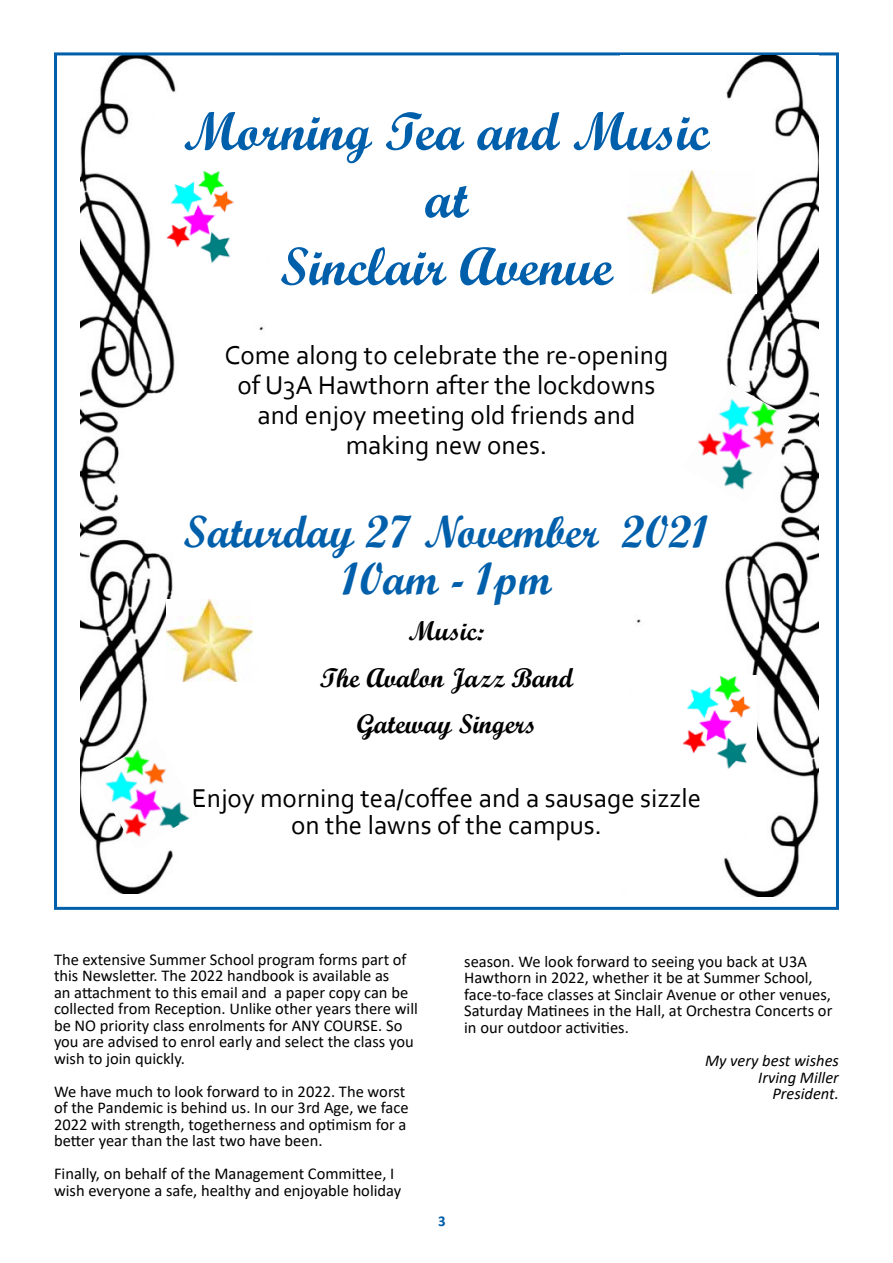
<style>
.page{position:relative;width:893px;height:1263px;background:#fff}
.page>*{position:absolute;margin:0;border:0;box-sizing:border-box;transform-origin:0 0}
.t1{font:54px/67.5px "Script MT Bold";color:#005fab;text-align:center}
.t2{font:45px/46.5px "Script MT Bold";color:#005fab;text-align:center}
.t3{font:27px/30px "Corbel";color:#000;text-align:center}
.t4{font:27px/46.5px "Script MT Bold";color:#000;text-align:center}
.t5{font:16.5px/16.5px "Calibri";color:#000}
.t6{font:italic 16.5px/16.5px "Calibri";color:#000;text-align:right}
.t7{font:700 15px "Calibri";color:#005fab}
</style>
<div class="page">
<img style="left:81px;top:56px;width:183px;height:837px">
<img style="left:636px;top:56px;width:183px;height:840px">
<img style="left:683px;top:383px;width:112px;height:121px">
<img style="left:683px;top:676px;width:73px;height:96px">
<img style="left:92px;top:738px;width:107px;height:112px">
<img style="left:166px;top:170px;width:74px;height:97px">
<img style="left:166px;top:600px;width:86px;height:82px">
<img style="left:627px;top:170px;width:129px;height:123px">
<h1 class="t1" style="left:184px;top:97px;width:527px">Morning Tea and Music at<br>Sinclair Avenue</h1>
<h3 class="t3" style="left:225px;top:340px;width:445px">Come along to celebrate the re-opening of U3A Hawthorn after the lockdowns and enjoy meeting old friends and making new ones.</h3>
<h2 class="t2" style="left:183px;top:508px;width:527px">Saturday 27 November 2021<br>10am - 1pm</h2>
<h3 class="t4" style="left:320px;top:607px;width:255px">Music:<br>The Avalon Jazz Band<br>Gateway Singers</h3>
<h3 class="t3" style="left:192px;top:784px;width:511px;line-height:27px">Enjoy morning tea/coffee and a sausage sizzle on the lawns of the campus.</h3>
<p class="t5" style="left:54px;top:950px;width:365px">The extensive Summer School program forms part of this Newsletter. The 2022 handbook is available as<br>an attachment to this email and a paper copy can be collected from Reception. Unlike other years there will be NO priority class enrolments for ANY COURSE. So you are advised to enrol early and select the class you wish to join quickly.</p>
<p class="t5" style="left:54px;top:1082px;width:356px">We have much to look forward to in 2022. The worst of the Pandemic is behind us. In our 3rd Age, we face 2022 with strength, togetherness and optimism for a better year than the last two have been.</p>
<p class="t5" style="left:54px;top:1165px;width:349px">Finally, on behalf of the Management Committee, I wish everyone a safe, healthy and enjoyable holiday</p>
<p class="t5" style="left:464px;top:953px;width:370px">season. We look forward to seeing you back at U3A Hawthorn in 2022, whether it be at Summer School, face-to-face classes at Sinclair Avenue or other venues, Saturday Matinees in the Hall, at Orchestra Concerts or in our outdoor activities.</p>
<p class="t6" style="left:705px;top:1051px;width:135px">My very best wishes<br>Irving Miller<br>President.</p>
<p class="t7" style="left:438px;top:1210px;width:9px">3</p>
</div>
